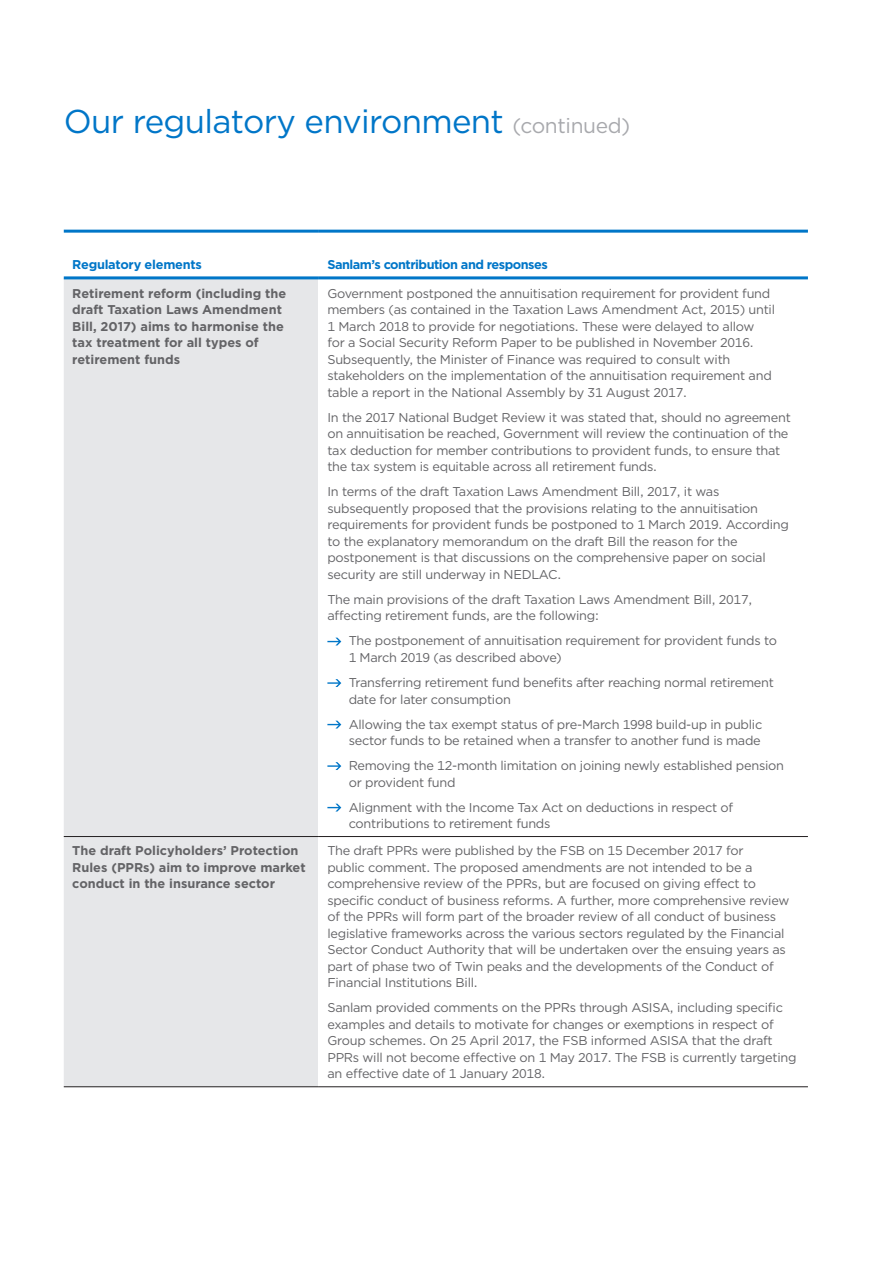
<style>
.page{position:relative;width:893px;height:1263px;background:#fff}
.page>*{position:absolute;margin:0;border:0;box-sizing:border-box;transform-origin:0 0}
.Page_heading_ROG{font:33px "Gotham";letter-spacing:-.02em;color:#0076c8}
.Body_copy_ROG{font:12.75px/16.5px "Gotham";letter-spacing:-.02em;color:#636366}
.t1{font:700 12.75px/16.5px "Gotham";color:#636366}
.t2{font:700 12.75px "Gotham";letter-spacing:-.04em;color:#0076c8}
.t3{font:700 12.75px "Gotham";letter-spacing:-.02em;color:#0076c8}
.s1{font-size:21px;color:#a8a9ad}
</style>
<div class="page">
<div style="left:64px;top:279px;width:255px;height:807px;background:#e6e7e9"></div>
<hr style="left:64px;top:230px;width:255px;height:3px;background:#0076c8">
<hr style="left:319px;top:230px;width:489px;height:3px;background:#0076c8">
<hr style="left:64px;top:276px;width:255px;height:3px;background:#0076c8">
<hr style="left:319px;top:276px;width:489px;height:3px;background:#0076c8">
<hr style="left:64px;top:836px;width:255px;height:1px;background:#231f20">
<hr style="left:319px;top:836px;width:489px;height:1px;background:#231f20">
<hr style="left:64px;top:1086px;width:255px;height:1px;background:#231f20">
<hr style="left:319px;top:1086px;width:489px;height:1px;background:#231f20">
<svg style="left:327px;top:638px;width:14px;height:7px"></svg>
<svg style="left:327px;top:679px;width:14px;height:8px"></svg>
<svg style="left:327px;top:721px;width:14px;height:7px"></svg>
<svg style="left:327px;top:762px;width:14px;height:8px"></svg>
<svg style="left:327px;top:804px;width:14px;height:7px"></svg>
<p class="Page_heading_ROG" style="left:64px;top:100px;width:568px">Our regulatory environment <span class="s1">(continued)</span></p>
<p class="t3" style="left:72px;top:256px;width:131px">Regulatory elements</p>
<p class="t2" style="left:327px;top:256px;width:222px">Sanlam’s contribution and responses</p>
<p class="t1" style="left:72px;top:285px;width:215px">Retirement reform (including the draft Taxation Laws Amendment<br>Bill, 2017) aims to harmonise the tax treatment for all types of retirement funds</p>
<p class="Body_copy_ROG" style="left:327px;top:285px;width:449px">Government postponed the annuitisation requirement for provident fund members (as contained in the Taxation Laws Amendment Act, 2015) until 1 March 2018 to provide for negotiations. These were delayed to allow for a Social Security Reform Paper to be published in November 2016.<br>Subsequently, the Minister of Finance was required to consult with stakeholders on the implementation of the annuitisation requirement and table a report in the National Assembly by 31 August 2017.</p>
<p class="Body_copy_ROG" style="left:327px;top:409px;width:465px">In the 2017 National Budget Review it was stated that, should no agreement on annuitisation be reached, Government will review the continuation of the tax deduction for member contributions to provident funds, to ensure that the tax system is equitable across all retirement funds.</p>
<p class="Body_copy_ROG" style="left:327px;top:483px;width:463px">In terms of the draft Taxation Laws Amendment Bill, 2017, it was subsequently proposed that the provisions relating to the annuitisation requirements for provident funds be postponed to 1 March 2019. According to the explanatory memorandum on the draft Bill the reason for the postponement is that discussions on the comprehensive paper on social security are still underway in NEDLAC.</p>
<p class="Body_copy_ROG" style="left:327px;top:591px;width:426px">The main provisions of the draft Taxation Laws Amendment Bill, 2017, affecting retirement funds, are the following:</p>
<p class="Body_copy_ROG" style="left:349px;top:632px;width:430px">The postponement of annuitisation requirement for provident funds to<br>1 March 2019 (as described above)</p>
<p class="Body_copy_ROG" style="left:349px;top:674px;width:427px">Transferring retirement fund benefits after reaching normal retirement date for later consumption</p>
<p class="Body_copy_ROG" style="left:349px;top:715px;width:415px">Allowing the tax exempt status of pre-March 1998 build-up in public sector funds to be retained when a transfer to another fund is made</p>
<p class="Body_copy_ROG" style="left:349px;top:757px;width:437px">Removing the 12-month limitation on joining newly established pension or provident fund</p>
<p class="Body_copy_ROG" style="left:349px;top:798px;width:386px">Alignment with the Income Tax Act on deductions in respect of contributions to retirement funds</p>
<p class="t1" style="left:72px;top:842px;width:235px">The draft Policyholders’ Protection<br>Rules (PPRs) aim to improve market conduct in the insurance sector</p>
<p class="Body_copy_ROG" style="left:327px;top:842px;width:463px">The draft PPRs were published by the FSB on 15 December 2017 for<br>public comment. The proposed amendments are not intended to be a comprehensive review of the PPRs, but are focused on giving effect to specific conduct of business reforms. A further, more comprehensive review of the PPRs will form part of the broader review of all conduct of business legislative frameworks across the various sectors regulated by the Financial Sector Conduct Authority that will be undertaken over the ensuing years as part of phase two of Twin peaks and the developments of the Conduct of Financial Institutions Bill.</p>
<p class="Body_copy_ROG" style="left:327px;top:999px;width:471px">Sanlam provided comments on the PPRs through ASISA, including specific examples and details to motivate for changes or exemptions in respect of Group schemes. On 25 April 2017, the FSB informed ASISA that the draft PPRs will not become effective on 1 May 2017. The FSB is currently targeting an effective date of 1 January 2018.</p>
</div>
